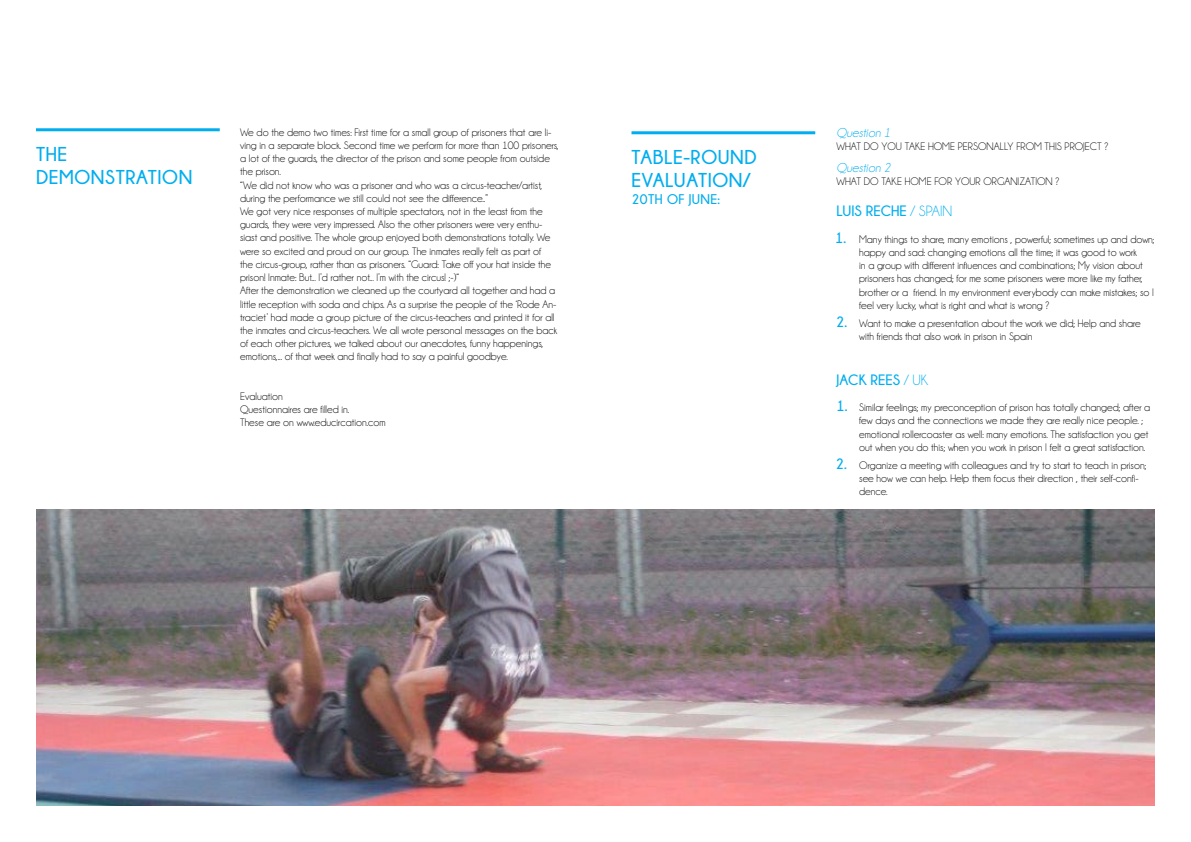
<style>
.page{position:relative;width:1191px;height:842px;background:#fff}
.page>*{position:absolute;margin:0;border:0;box-sizing:border-box;transform-origin:0 0}
.t1{font:700 20px/23px "Champagne&Limousines";letter-spacing:.03em;color:#00aeef}
.t2{font:700 15px "Champagne&Limousines";color:#00aeef}
.t3{font:700 14px "Champagne&Limousines";letter-spacing:.03em;color:#00aeef}
.t4{font:italic 13px "Champagne&Limousines";color:#00aeef}
.t5{font:11px/13.2px "Champagne&Limousines";color:#000}
.s1{font-weight:400}
</style>
<div class="page">
<hr style="left:36px;top:128px;width:184px;height:3px;background:#00aeef">
<img style="left:36px;top:510px;width:1119px;height:296px">
<hr style="left:631px;top:131px;width:184px;height:3px;background:#00aeef">
<p class="t5" style="left:240px;top:126px;width:320px">We do the demo two times: First time for a small group of prisoners that are li&shy;ving in a separate block. Second time we perform for more than 100 prisoners, a lot of the guards, the director of the prison and some people from outside the prison.<br>“We did not know who was a prisoner and who was a circus-teacher/artist, during the performance we still could not see the difference..”<br>We got very nice responses of multiple spectators, not in the least from the guards, they were very impressed. Also the other prisoners were very enthu&shy;siast and positive. The whole group enjoyed both demonstrations totally. We were so excited and proud on our group. The inmates really felt as part of<br>the circus-group, rather than as prisoners. “Guard: Take off your hat inside the prison! Inmate: But... I’d rather not... I’m with the circus! ;-)“<br>After the demonstration we cleaned up the courtyard all together and had a little reception with soda and chips. As a surprise the people of the ‘Rode An&shy;traciet’ had made a group picture of the circus-teachers and printed it for all the inmates and circus-teachers. We all wrote personal messages on the back of each other pictures, we talked about our anecdotes, funny happenings, emotions,... of that week and finally had to say a painful goodbye.</p>
<p class="t5" style="left:240px;top:390px;width:147px">Evaluation<br>Questionnaires are filled in.<br>These are on www.educircation.com</p>
<h1 class="t1" style="left:36px;top:143px;width:158px">THE<br>DEMONSTRATION</h1>
<h1 class="t1" style="left:631px;top:146px;width:127px">TABLE-ROUND<br>EVALUATION/</h1>
<p class="t3" style="left:631px;top:192px;width:90px">20TH OF JUNE:</p>
<p class="t4" style="left:836px;top:126px;width:56px">Question 1</p>
<p class="t5" style="left:836px;top:140px;width:273px">WHAT DO YOU TAKE HOME PERSONALLY FROM THIS PROJECT ?</p>
<p class="t4" style="left:836px;top:161px;width:56px">Question 2</p>
<p class="t5" style="left:836px;top:175px;width:224px">WHAT DO TAKE HOME FOR YOUR ORGANIZATION ?</p>
<h2 class="t2" style="left:836px;top:203px;width:117px">LUIS RECHE <span class="s1">/ SPAIN</span></h2>
<p class="t5" style="left:859px;top:233px;width:297px">Many things to share, many emotions , powerful; sometimes up and down; happy and sad: changing emotions all the time; it was good to work<br>in a group with different influences and combinations; My vision about prisoners has changed; for me some prisoners were more like my father, brother or a friend. In my environment everybody can make mistakes; so I feel very lucky, what is right and what is wrong ?</p>
<p class="t5" style="left:859px;top:317px;width:283px">Want to make a presentation about the work we did; Help and share with friends that also work in prison in Spain</p>
<h2 class="t2" style="left:836px;top:371px;width:93px">JACK REES <span class="s1">/ UK</span></h2>
<p class="t5" style="left:859px;top:401px;width:292px">Similar feelings; my preconception of prison has totally changed; after a few days and the connections we made they are really nice people. ; emotional rollercoaster as well: many emotions. The satisfaction you get out when you do this; when you work in prison I felt a great satisfaction.</p>
<p class="t5" style="left:859px;top:459px;width:289px">Organize a meeting with colleagues and try to start to teach in prison; see how we can help. Help them focus their direction , their self-confi&shy;dence.</p>
<h2 class="t2" style="left:835px;top:230px;width:13px">1.</h2>
<h2 class="t2" style="left:836px;top:314px;width:13px">2.</h2>
<h2 class="t2" style="left:836px;top:398px;width:13px">1.</h2>
<h2 class="t2" style="left:835px;top:456px;width:13px">2.</h2>
</div>
